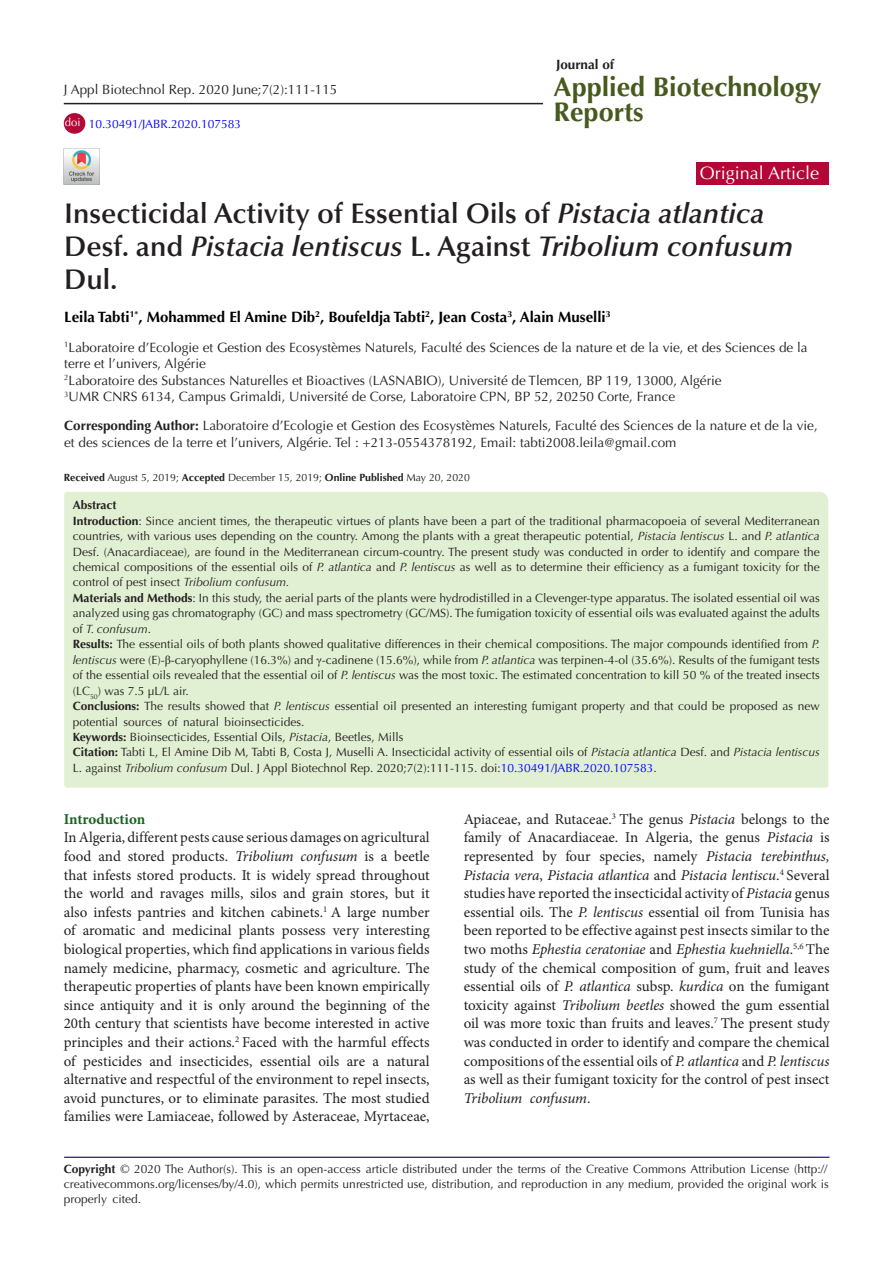
<style>
.page{position:relative;width:893px;height:1263px;background:#fff}
.page>*{position:absolute;margin:0;border:0;box-sizing:border-box;transform-origin:0 0}
.t1{font:600 28.5px/33px "Optima LT Std";color:#231f20}
.t2{font:700 27px "Optima LT Std";color:#475a1e}
.t3{font:18px "Optima LT Std";color:#fff}
.t4{font:15px/18.6px "Minion Pro";color:#231f20;text-align:justify}
.t5{font:700 15px "Optima LT Std";color:#000}
.t6{font:700 15px "Minion Pro";letter-spacing:-.005em;color:#196421}
.t7{font:13.5px/16.5px "Optima LT Std";color:#231f20}
.t8{font:700 13.5px "Optima LT Std";color:#231f20}
.Default{font:12px/15.5px "Optima LT Std";color:#231f20;text-align:justify}
.TA_IM{font:12px/15.5px "Optima LT Std";color:#231f20;text-align:justify}
.Default-2{font:12px "Optima LT Std";color:#00f}
.Default-3{font:700 12px "Optima LT Std";color:#231f20}
.t9{font:11.25px "Optima LT Std";color:#fff}
.t10{font:10.5px "Optima LT Std";color:#231f20}
.s1{font-style:italic}
.s2{font-weight:700}
.s3{font-family:"Times New Roman"}
.s4{color:#00f}
</style>
<div class="page">
<hr style="left:64px;top:1157px;width:765px;height:1px;background:#190066">
<div style="left:64px;top:492px;width:764px;height:296px;background:#e1f0d2"></div>
<div style="left:696px;top:162px;width:133px;height:23px;background:#b30837"></div>
<img style="left:64px;top:148px;width:36px;height:36px">
<div style="left:64px;top:113px;width:21px;height:21px;background:#b30937;border-radius:50%"></div>
<hr style="left:64px;top:103px;width:479px;height:1px;background:#231f20">
<p class="t7" style="left:64px;top:82px;width:275px">J Appl Biotechnol Rep. 2020 June;7(2):111-115</p>
<p class="t9" style="left:65px;top:116px;width:17px">doi</p>
<p class="Default-2" style="left:89px;top:117px;width:154px">10.30491/JABR.2020.107583</p>
<p class="t8" style="left:556px;top:56px;width:59px">Journal of</p>
<p class="t2" style="left:554px;top:71px;width:269px">Applied Biotechnology</p>
<p class="t2" style="left:554px;top:96px;width:92px">Reports</p>
<p class="t3" style="left:700px;top:162px;width:121px">Original Article</p>
<p class="t1" style="left:64px;top:197px;width:730px">Insecticidal Activity of Essential Oils of <span class="s1">Pistacia atlantica<br></span>Desf. and <span class="s1">Pistacia lentiscus</span> L. Against <span class="s1">Tribolium confusum<br></span>Dul.</p>
<p class="t5" style="left:64px;top:309px;width:548px">Leila Tabti<sup>1*</sup>, Mohammed El Amine Dib<sup>2</sup>, Boufeldja Tabti<sup>2</sup>, Jean Costa<sup>3</sup>, Alain Muselli<sup>3</sup></p>
<p class="t7" style="left:64px;top:339px;width:745px"><sup>1</sup>Laboratoire d’Ecologie et Gestion des Ecosystèmes Naturels, Faculté des Sciences de la nature et de la vie, et des Sciences de la terre et l’univers, Algérie</p>
<p class="t7" style="left:64px;top:372px;width:659px"><sup>2</sup>Laboratoire des Substances Naturelles et Bioactives (LASNABIO), Université de Tlemcen, BP 119, 13000, Algérie</p>
<p class="t7" style="left:64px;top:388px;width:612px"><sup>3</sup>UMR CNRS 6134, Campus Grimaldi, Université de Corse, Laboratoire CPN, BP 52, 20250 Corte, France</p>
<p class="t7" style="left:64px;top:418px;width:755px"><span class="s2">Corresponding Author:</span> Laboratoire d’Ecologie et Gestion des Ecosystèmes Naturels, Faculté des Sciences de la nature et de la vie, et des sciences de la terre et l’univers, Algérie. Tel : +213-0554378192, Email: tabti2008.leila@gmail.com</p>
<p class="t10" style="left:64px;top:471px;width:408px"><span class="s2">Received</span> August 5, 2019; <span class="s2">Accepted</span> December 15, 2019; <span class="s2">Online Published</span> May 20, 2020</p>
<p class="Default-3" style="left:73px;top:498px;width:45px">Abstract</p>
<p class="Default" style="left:73px;top:513px;width:749px"><span class="s2">Introduction</span>: Since ancient times, the therapeutic virtues of plants have been a part of the traditional pharmacopoeia of several Mediterranean countries, with various uses depending on the country. Among the plants with a great therapeutic potential, <span class="s1">Pistacia lentiscus</span> L. and <span class="s1">P. atlantica </span>Desf. (Anacardiaceae), are found in the Mediterranean circum-country. The present study was conducted in order to identify and compare the chemical compositions of the essential oils of <span class="s1">P. atlantica</span> and <span class="s1">P. lentiscus</span> as well as to determine their efficiency as a fumigant toxicity for the control of pest insect <span class="s1">Tribolium confusum.</span></p>
<p class="Default" style="left:73px;top:590px;width:749px"><span class="s2">Materials and Methods</span>: In this study, the aerial parts of the plants were hydrodistilled in a Clevenger-type apparatus. The isolated essential oil was analyzed using gas chromatography (GC) and mass spectrometry (GC/MS). The fumigation toxicity of essential oils was evaluated against the adults of <span class="s1">T. confusum</span>.</p>
<p class="TA_IM" style="left:73px;top:637px;width:749px"><span class="s2">Results:</span> The essential oils of both plants showed qualitative differences in their chemical compositions. The major compounds identified from <span class="s1">P. lentiscus</span> were (E)-<span class="s3">β</span>-caryophyllene (16.3%) and <span class="s3">γ</span>-cadinene (15.6%), while from <span class="s1">P. atlantica</span> was terpinen-4-ol (35.6%). Results of the fumigant tests of the essential oils revealed that the essential oil of <span class="s1">P. lentiscus</span> was the most toxic. The estimated concentration to kill 50 % of the treated insects (LC<sub>50</sub>) was 7.5 μL/L air.</p>
<p class="TA_IM" style="left:73px;top:698px;width:749px"><span class="s2">Conclusions:</span> The results showed that <span class="s1">P. lentiscus</span> essential oil presented an interesting fumigant property and that could be proposed as new potential sources of natural bioinsecticides.</p>
<p class="Default" style="left:73px;top:729px;width:332px"><span class="s2">Keywords:</span> Bioinsecticides, Essential Oils, <span class="s1">Pistacia</span>, Beetles, Mills</p>
<p class="Default" style="left:73px;top:745px;width:748px"><span class="s2">Citation:</span> Tabti L, El Amine Dib M, Tabti B, Costa J, Muselli A. Insecticidal activity of essential oils of <span class="s1">Pistacia atlantica</span> Desf. and <span class="s1">Pistacia lentiscus<br></span>L. against <span class="s1">Tribolium confusum</span> Dul. J Appl Biotechnol Rep. 2020;7(2):111-115. doi:<span class="s4">10.30491/JABR.2020.107583</span>.</p>
<p class="t6" style="left:64px;top:808px;width:83px">Introduction</p>
<p class="t4" style="left:64px;top:828px;width:367px">In Algeria, different pests cause serious damages on agricultural food and stored products. <span class="s1">Tribolium confusum</span> is a beetle that infests stored products. It is widely spread throughout the world and ravages mills, silos and grain stores, but it also infests pantries and kitchen cabinets.<sup>1</sup> A large number of aromatic and medicinal plants possess very interesting biological properties, which find applications in various fields namely medicine, pharmacy, cosmetic and agriculture. The therapeutic properties of plants have been known empirically since antiquity and it is only around the beginning of the 20th century that scientists have become interested in active principles and their actions.<sup>2</sup> Faced with the harmful effects of pesticides and insecticides, essential oils are a natural alternative and respectful of the environment to repel insects, avoid punctures, or to eliminate parasites. The most studied families were Lamiaceae, followed by Asteraceae, Myrtaceae,</p>
<p class="t4" style="left:464px;top:810px;width:367px">Apiaceae, and Rutaceae.<sup>3</sup> The genus <span class="s1">Pistacia</span> belongs to the family of Anacardiaceae. In Algeria, the genus <span class="s1">Pistacia</span> is represented by four species, namely <span class="s1">Pistacia terebinthus, Pistacia vera</span>, <span class="s1">Pistacia atlantica</span> and <span class="s1">Pistacia lentiscu</span>.<sup>4</sup> Several studies have reported the insecticidal activity of <span class="s1">Pistacia</span> genus essential oils. The <span class="s1">P. lentiscus</span> essential oil from Tunisia has been reported to be effective against pest insects similar to the two moths <span class="s1">Ephestia ceratoniae</span> and <span class="s1">Ephestia kuehniella</span>.<sup>5,6</sup> The study of the chemical composition of gum, fruit and leaves essential oils of <span class="s1">P. atlantica</span> subsp. <span class="s1">kurdica</span> on the fumigant toxicity against <span class="s1">Tribolium beetles</span> showed the gum essential oil was more toxic than fruits and leaves.<sup>7</sup> The present study was conducted in order to identify and compare the chemical compositions of the essential oils of <span class="s1">P. atlantica</span> and <span class="s1">P. lentiscus </span>as well as their fumigant toxicity for the control of pest insect <span class="s1">Tribolium confusum</span>.</p>
<p class="Default" style="left:64px;top:1162px;width:766px;line-height:15px"><span class="s2">Copyright</span> © 2020 The Author(s). This is an open-access article distributed under the terms of the Creative Commons Attribution License (http:// creativecommons.org/licenses/by/4.0), which permits unrestricted use, distribution, and reproduction in any medium, provided the original work is properly cited.</p>
</div>
